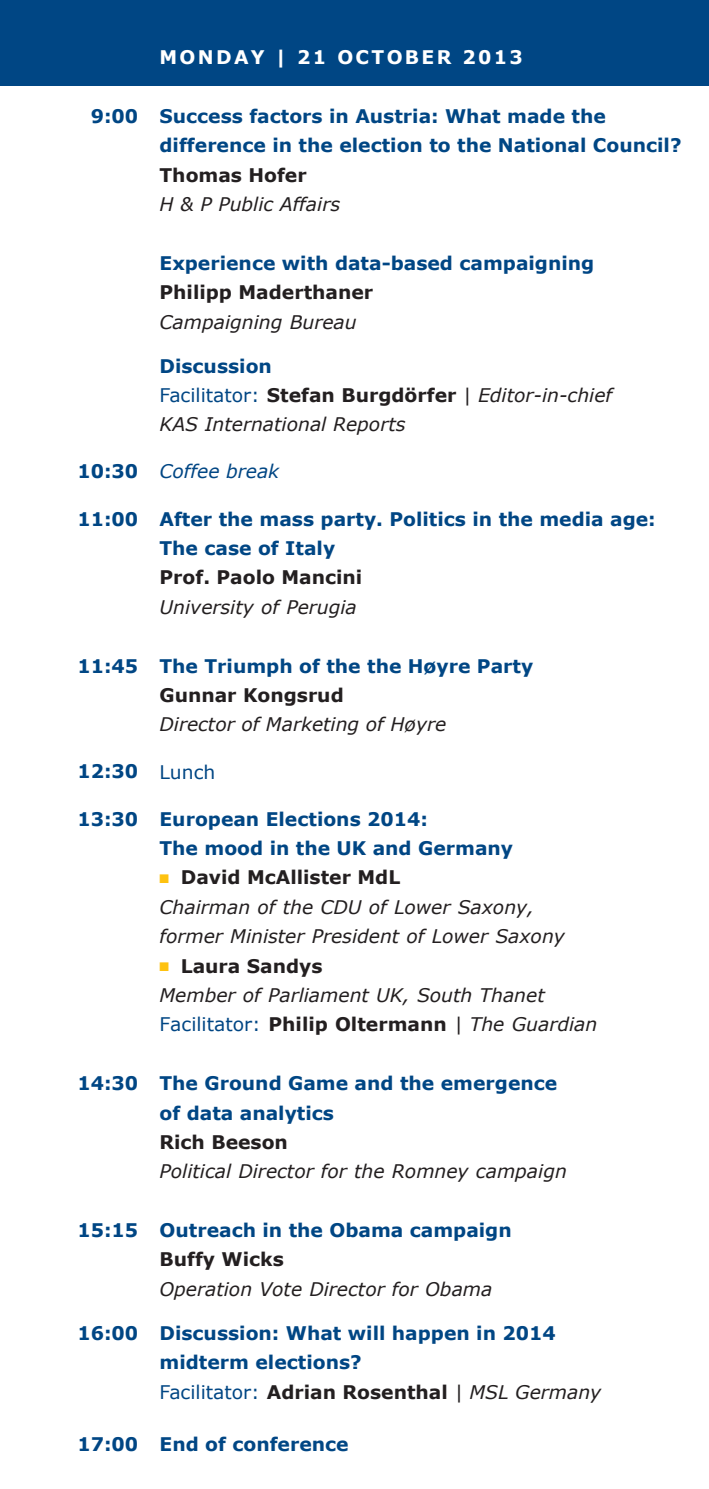
<style>
.page{position:relative;width:709px;height:1489px;background:#fff}
.page>*{position:absolute;margin:0;border:0;box-sizing:border-box;transform-origin:0 0}
.t1{font:700 18.75px/29.5px "Verdana";color:#004684}
.t2{font:italic 18.75px/29.5px "Verdana";color:#231f20}
.t3{font:700 18.75px "Verdana";color:#231f20}
.t4{font:700 18.75px "Verdana";letter-spacing:.125em;color:#fff}
.t5{font:italic 18.75px "Verdana";color:#004684}
.t6{font:18.75px "Verdana";color:#004684}
.s1{font-weight:700;font-style:normal;color:#004684}
.s2{font-style:normal;color:#004684}
.s3{font-weight:700;font-style:normal}
.s4{color:#fec210}
.s5{font-weight:400}
.s6{color:#231f20}
.s7{font-weight:400;font-style:italic;color:#231f20}
</style>
<div class="page">
<div style="left:0;top:0;width:709px;height:85px;background:#004684"></div>
<p class="t1" style="left:91px;top:101px;width:49px">9:00</p>
<p class="t1" style="left:77px;top:456px;width:62px">10:30</p>
<p class="t1" style="left:77px;top:503px;width:62px">11:00</p>
<p class="t1" style="left:77px;top:650px;width:62px">11:45</p>
<p class="t1" style="left:77px;top:756px;width:62px">12:30</p>
<p class="t1" style="left:77px;top:803px;width:62px">13:30</p>
<p class="t1" style="left:77px;top:1067px;width:62px">14:30</p>
<p class="t1" style="left:77px;top:1214px;width:62px">15:15</p>
<p class="t1" style="left:77px;top:1317px;width:62px">16:00</p>
<p class="t1" style="left:77px;top:1428px;width:62px">17:00</p>
<p class="t4" style="left:159px;top:45px;width:19px">monda</p>
<p class="t4" style="left:251px;top:45px;width:122px">y | 21 October</p>
<p class="t4" style="left:462px;top:45px;width:62px">2013</p>
<p class="t1" style="left:159px;top:101px;width:523px">Success factors in Austria: What made the difference in the election to the National Council?</p>
<p class="t3" style="left:159px;top:163px;width:149px">Thomas Hofer</p>
<p class="t2" style="left:159px;top:189px;width:182px">H &amp; P Public Affairs</p>
<p class="t1" style="left:159px;top:247px;width:436px">Experience with data-based campaigning</p>
<p class="t3" style="left:159px;top:280px;width:215px">Philipp Maderthaner</p>
<p class="t2" style="left:159px;top:306px;width:199px">Campaigning Bureau</p>
<p class="t2" style="left:159px;top:350px;width:454px"><span class="s1">Discussion<br></span><span class="s2">Facilitator:</span> <span class="s3">Stefan Burgdörfer</span> | Editor-in-chief<br>KAS International Reports</p>
<p class="t5" style="left:159px;top:459px;width:121px">Coffee break</p>
<p class="t1" style="left:159px;top:503px;width:498px">After the mass party. Politics in the media age:<br>The case of Italy</p>
<p class="t3" style="left:159px;top:565px;width:204px">Prof. Paolo Mancini</p>
<p class="t2" style="left:159px;top:591px;width:199px">University of Perugia</p>
<p class="t1" style="left:159px;top:650px;width:375px">The Triumph of the the Høyre Party</p>
<p class="t3" style="left:159px;top:683px;width:186px">Gunnar Kongsrud</p>
<p class="t2" style="left:159px;top:709px;width:288px">Director of Marketing of Høyre</p>
<p class="t6" style="left:159px;top:759px;width:57px">Lunch</p>
<p class="t1" style="left:159px;top:803px;width:355px">European Elections 2014:<br>The mood in the UK and Germany</p>
<p class="t2" style="left:159px;top:862px;width:407px"><span class="s4">■</span> <span class="s3">David McAllister MdL<br></span>Chairman of the CDU of Lower Saxony, former Minister President of Lower Saxony</p>
<p class="t2" style="left:159px;top:950px;width:439px"><span class="s4">■</span> <span class="s3">Laura Sandys<br></span>Member of Parliament UK, South Thanet<br><span class="s2">Facilitator:</span> <span class="s3">Philip Oltermann</span> | The Guardian</p>
<p class="t1" style="left:159px;top:1067px;width:399px">The Ground Game and the emergence of data analytics</p>
<p class="t3" style="left:159px;top:1130px;width:130px">Rich Beeson</p>
<p class="t2" style="left:159px;top:1155px;width:409px">Political Director for the Romney campaign</p>
<p class="t1" style="left:159px;top:1214px;width:354px">Outreach in the Obama campaign</p>
<p class="t3" style="left:159px;top:1247px;width:126px">Buffy Wicks</p>
<p class="t2" style="left:159px;top:1273px;width:334px">Operation Vote Director for Obama</p>
<p class="t1" style="left:159px;top:1317px;width:443px">Discussion: What will happen in 2014 midterm elections?<br><span class="s5">Facilitator:</span> <span class="s6">Adrian Rosenthal</span> <span class="s7">| MSL Germany</span></p>
<p class="t1" style="left:159px;top:1428px;width:191px">End of conference</p>
</div>
